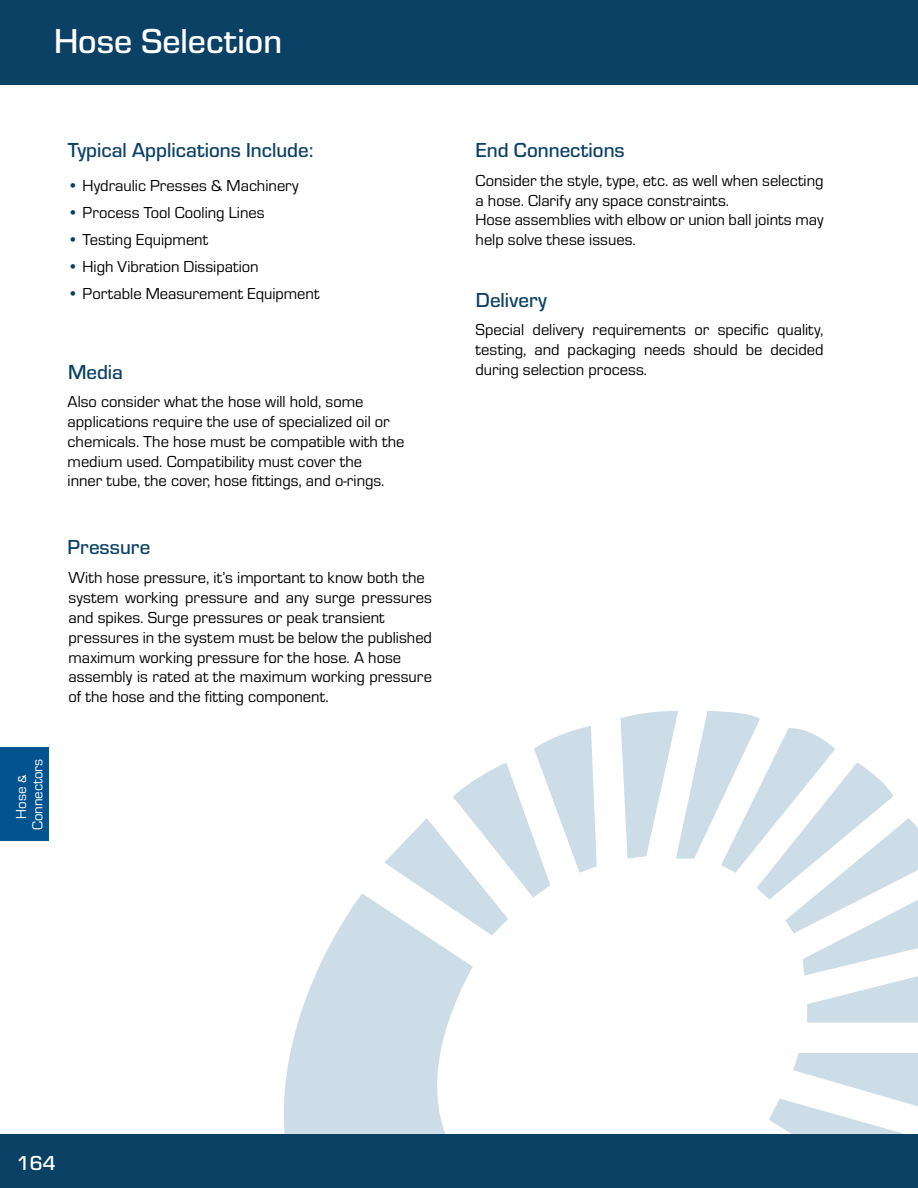
<style>
.page{position:relative;width:918px;height:1188px;background:#fff}
.page>*{position:absolute;margin:0;border:0;box-sizing:border-box;transform-origin:0 0}
.t1{font:500 36px "Eurostile";color:#fff}
.t2{font:500 21px "Eurostile";color:#0c4166}
.t3{font:500 21px "Eurostile";color:#fff}
.t4{font:16.5px/19.8px "Eurostile";color:#000}
.t5{font:15px "Eurostile";color:#fff}
.s1{color:#0c4166}
.s2{font-weight:500;font-size:12px}
</style>
<div class="page">
<div style="left:0;top:0;width:918px;height:85px;background:#0c4166"></div>
<div style="left:0;top:1134px;width:918px;height:54px;background:#0c4166"></div>
<svg style="left:284px;top:893px;width:189px;height:241px;fill:#cddde8"></svg>
<svg style="left:384px;top:726px;width:213px;height:209px"></svg>
<svg style="left:621px;top:711px;width:297px;height:312px"></svg>
<svg style="left:769px;top:1053px;width:149px;height:81px"></svg>
<div style="left:0;top:748px;width:49px;height:92px;background:#01548f"></div>
<h1 class="t1" style="left:54px;top:16px;width:230px">Hose Selection</h1>
<p class="t2" style="left:68px;top:135px;width:247px">Typical Applications Include:</p>
<p class="t4" style="left:68px;top:175px;width:233px"><span class="s1">•</span> Hydraulic Presses &amp; Machinery</p>
<p class="t4" style="left:68px;top:202px;width:199px"><span class="s1">•</span> Process Tool Cooling Lines</p>
<p class="t4" style="left:68px;top:229px;width:142px"><span class="s1">•</span> Testing Equipment</p>
<p class="t4" style="left:68px;top:256px;width:193px"><span class="s1">•</span> High Vibration Dissipation</p>
<p class="t4" style="left:68px;top:283px;width:253px"><span class="s1">•</span> Portable Measurement Equipment</p>
<p class="t5" style="left:28px;top:830px;width:73px;rotate:-90deg">Connectors</p>
<p class="t5" style="left:11px;top:819px;width:45px;rotate:-90deg">Hose <span class="s2">&amp;</span></p>
<p class="t2" style="left:68px;top:358px;width:57px">Media</p>
<p class="t4" style="left:68px;top:391px;width:338px">Also consider what the hose will hold, some applications require the use of specialized oil or chemicals. The hose must be compatible with the medium used. Compatibility must cover the<br>inner tube, the cover, hose fittings, and o-rings.</p>
<p class="t2" style="left:68px;top:532px;width:84px">Pressure</p>
<p class="t4" style="left:69px;top:567px;width:365px">With hose pressure, it’s important to know both the system working pressure and any surge pressures and spikes. Surge pressures or peak transient pressures in the system must be below the published maximum working pressure for the hose. A hose assembly is rated at the maximum working pressure of the hose and the fitting component.</p>
<p class="t2" style="left:476px;top:135px;width:151px">End Connections</p>
<p class="t4" style="left:476px;top:170px;width:349px">Consider the style, type, etc. as well when selecting a hose. Clarify any space constraints.<br>Hose assemblies with elbow or union ball joints may help solve these issues.</p>
<p class="t2" style="left:476px;top:285px;width:72px">Delivery</p>
<p class="t4" style="left:476px;top:319px;width:349px;text-align:justify">Special delivery requirements or specific quality, testing, and packaging needs should be decided during selection process.</p>
<p class="t3" style="left:17px;top:1149px;width:41px">164</p>
</div>
